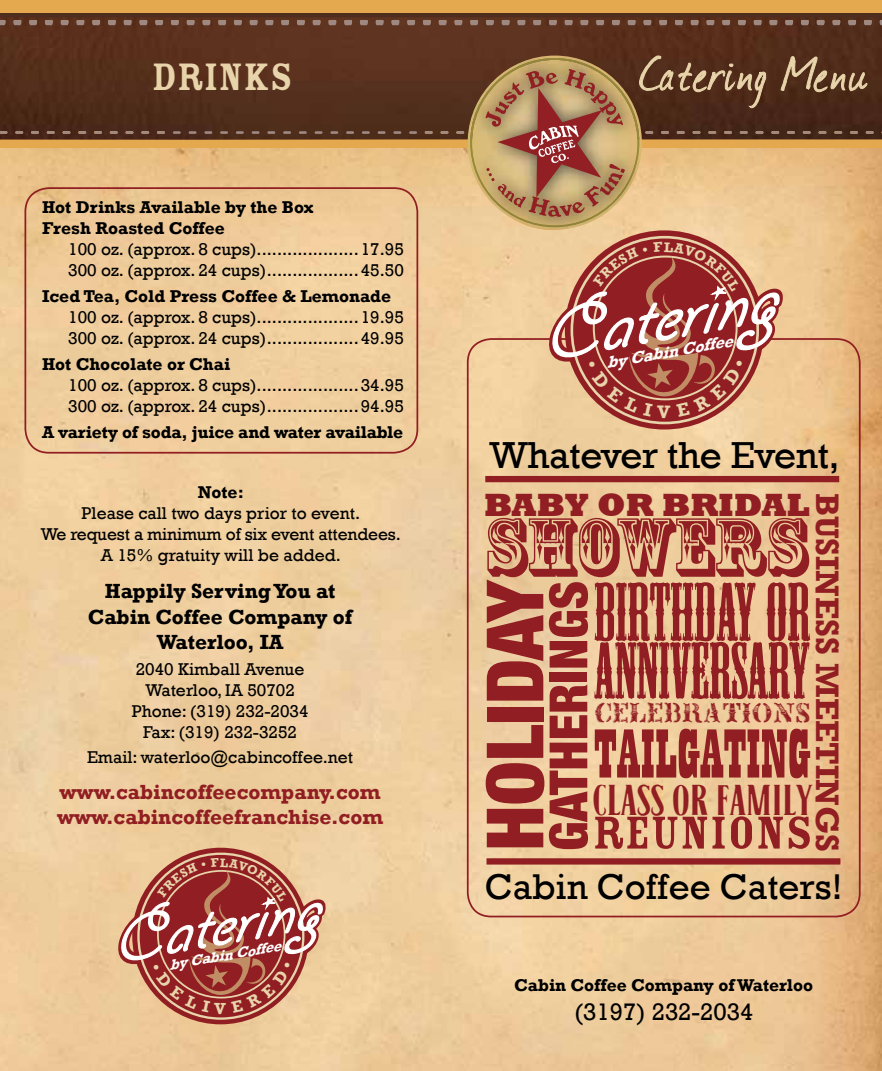
<style>
.page{position:relative;width:882px;height:1071px;background:#fff}
.page>*{position:absolute;margin:0;border:0;box-sizing:border-box;transform-origin:0 0}
.t1{font:900 condensed 79.1px "Helvetica Neue";color:#911e22}
.t2{font:77.88px "Rosewood";color:#911e22}
.t3{font:77px "Mesquite";color:#911e22}
.t4{font:74.55px "Mesquite";color:#911e22}
.t5{font:72.1px "Playbill";color:#911e22}
.t6{font:900 condensed 52.85px "Helvetica Neue";color:#911e22}
.t7{font:50.57px "Rosewood Fill";color:#911e22}
.t8{font:42px "Rosewood Fill";color:#e8d4aa}
.t9{font:38.5px "Rockwell";letter-spacing:-.01em;color:#000}
.t10{font:36.75px "Rockwell";color:#000}
.t11{font:35.18px "Black No.7";color:#911e22}
.t12{font:700 33.43px "Rockwell";color:#911e22}
.t13{font:800 33.07px "Rockwell";color:#911e22}
.t14{font:26.95px "Fusty Saddle";color:#911e22}
.t15{font:24.5px "Rockwell";color:#000}
.t16{font:700 21px/25.2px "Rockwell";color:#911e22}
.t17{font:700 21px/25.2px "Rockwell";color:#000;text-align:center}
.t18{font:17.5px/21px "Rockwell";color:#000}
.t19{font:700 17.5px/21px "Rockwell";color:#000}
.t20{font:italic 700 16.45px "Rockwell";color:#fff}
.t21{font:italic 700 14.7px "Rockwell";color:#fff}
</style>
<div class="page">
<img style="left:0;top:227px;width:882px;height:844px">
<div style="left:0;top:0;width:882px;height:148px;background:#e4a84f"></div>
<hr style="left:0;top:14px;width:882px;height:3px;background:#4e2d1e">
<img style="left:0;top:17px;width:882px;height:39px">
<svg style="left:0;top:20px;width:882px;height:5px;background:#7b5b4c"></svg>
<svg style="left:0;top:56px;width:882px;height:171px;background:#a47d56"></svg>
<div style="left:467px;top:338px;width:394px;height:579px;border:2px solid #911e22;border-radius:24px"></div>
<svg style="left:565px;top:230px;width:199px;height:200px;background:#a84d45"></svg>
<div style="left:24px;top:187px;width:394px;height:267px;border:2px solid #911e22;border-radius:24px"></div>
<div style="left:487px;top:858px;width:353px;height:7px;background:#911e22"></div>
<div style="left:485px;top:476px;width:354px;height:6px;background:#911e22"></div>
<svg style="left:132px;top:848px;width:177px;height:176px"></svg>
<svg style="left:538px;top:242px;width:253px;height:176px;background:#bc7160"></svg>
<svg style="left:108px;top:858px;width:225px;height:156px;background:#bc7262"></svg>
<h3 class="t8" style="left:152px;top:54px;width:143px">DRINKS</h3>
<p class="t19" style="left:42px;top:197px;width:273px">Hot Drinks Available by the Box<br>Fresh Roasted Coffee</p>
<p class="t18" style="left:68px;top:239px;width:337px">100 oz. (approx. 8 cups)....................17.95<br>300 oz. (approx. 24 cups)..................45.50</p>
<p class="t19" style="left:42px;top:286px;width:351px">Iced Tea, Cold Press Coffee &amp; Lemonade</p>
<p class="t18" style="left:68px;top:307px;width:337px">100 oz. (approx. 8 cups)....................19.95<br>300 oz. (approx. 24 cups)..................49.95</p>
<p class="t19" style="left:42px;top:354px;width:190px">Hot Chocolate or Chai</p>
<p class="t18" style="left:68px;top:375px;width:337px">100 oz. (approx. 8 cups)....................34.95<br>300 oz. (approx. 24 cups)..................94.95</p>
<p class="t19" style="left:42px;top:422px;width:363px">A variety of soda, juice and water available</p>
<p class="t19" style="left:198px;top:481px;width:48px">Note:</p>
<p class="t18" style="left:41px;top:502px;width:362px;text-align:center">Please call two days prior to event.<br>We request a minimum of six event attendees.<br>A 15% gratuity will be added.</p>
<p class="t17" style="left:88px;top:579px;width:266px">Happily Serving You at<br>Cabin Coffee Company of<br>Waterloo, IA</p>
<p class="t18" style="left:132px;top:659px;width:178px;text-align:center">2040 Kimball Avenue<br>Waterloo, IA 50702<br>Phone: (319) 232-2034<br>Fax: (319) 232-3252</p>
<p class="t18" style="left:87px;top:747px;width:268px">Email: waterloo@cabincoffee.net</p>
<p class="t16" style="left:57px;top:779px;width:328px">www.cabincoffeecompany.com www.cabincoffeefranchise.com</p>
<p class="t21" style="left:168px;top:956px;width:115px;rotate:-10deg">by Cabin Coffee</p>
<p class="t20" style="left:605px;top:353px;width:129px;rotate:-10deg">by Cabin Coffee</p>
<h3 class="t9" style="left:489px;top:433px;width:352px">Whatever the Event,</h3>
<h3 class="t12" style="left:848px;top:493px;width:360px;rotate:90deg">BUSINESS MEETINGS</h3>
<h3 class="t13" style="left:484px;top:486px;width:327px">BABY OR BRIDAL</h3>
<h2 class="t2" style="left:484px;top:501px;width:324px">SHOWERS</h2>
<h1 class="t1" style="left:466px;top:851px;width:274px;rotate:-90deg">HOLIDAY</h1>
<h3 class="t6" style="left:536px;top:851px;width:271px;rotate:-90deg">GATHERINGS</h3>
<h3 class="t3" style="left:594px;top:572px;width:217px">BIRTHDAY OR</h3>
<h3 class="t4" style="left:594px;top:632px;width:217px">ANNIVERSARY</h3>
<h3 class="t14" style="left:594px;top:703px;width:217px">CELEBRATIONS</h3>
<h3 class="t5" style="left:594px;top:718px;width:218px">TAILGATING</h3>
<h3 class="t11" style="left:593px;top:774px;width:222px">CLASS OR FAMILY</h3>
<h3 class="t7" style="left:593px;top:805px;width:222px">REUNIONS</h3>
<h3 class="t10" style="left:485px;top:865px;width:359px">Cabin Coffee Caters!</h3>
<p class="t19" style="left:514px;top:975px;width:300px">Cabin Coffee Company of Waterloo</p>
<h3 class="t15" style="left:574px;top:998px;width:181px">(3197) 232-2034</h3>
</div>
